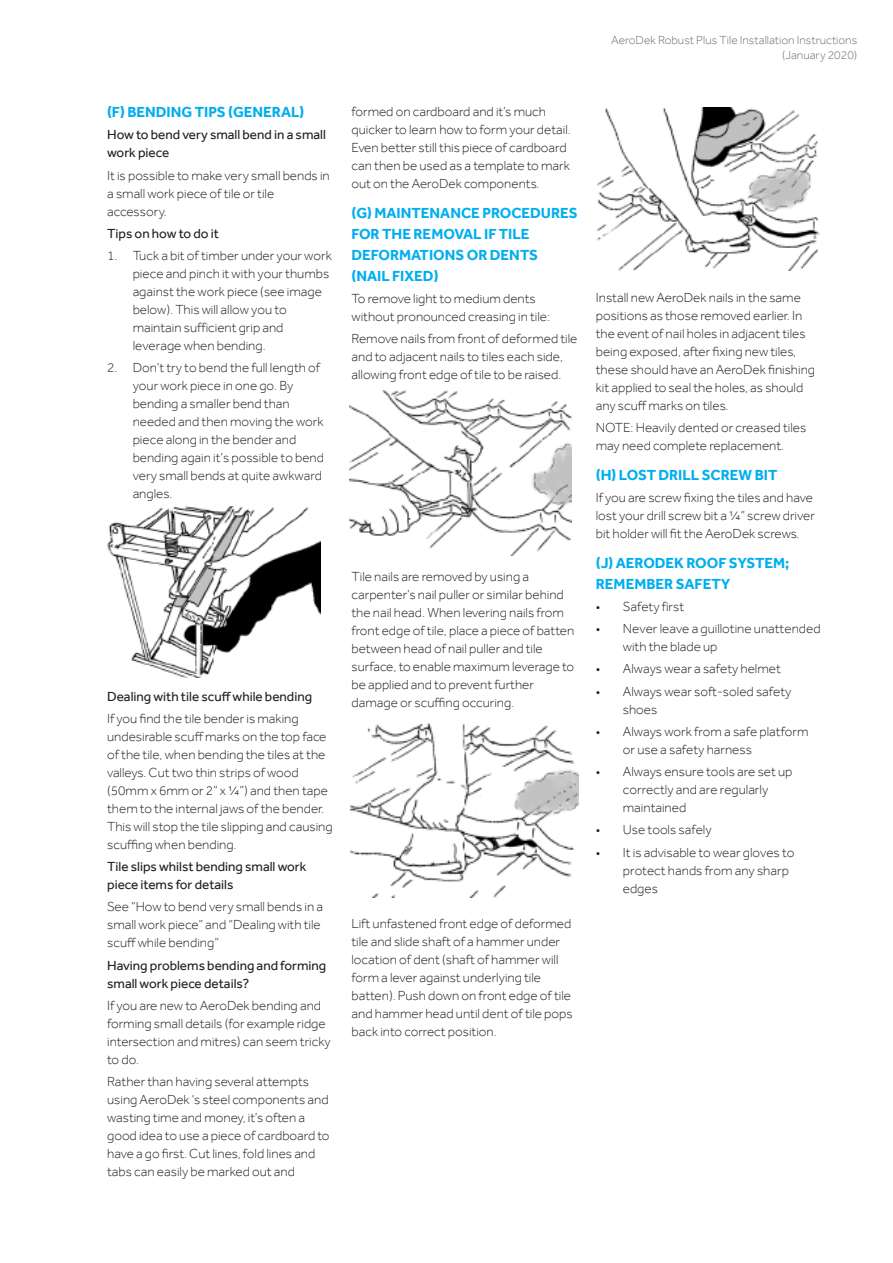
<style>
.page{position:relative;width:893px;height:1263px;background:#fff}
.page>*{position:absolute;margin:0;border:0;box-sizing:border-box;transform-origin:0 0}
.Subhead_Effra_10_14p{font:700 15px/21px "Effra";color:#00aeef}
.Body_Copy_Instructio{font:300 13.5px/18px "Effra";color:#231f20}
.Bulleted_list_6_-6{font:300 13.5px/18px "Effra";color:#231f20}
.Body_-_regular{font:13.5px/18px "Effra";color:#231f20}
.Bulleted_list_6_-6-2{font:13.5px "Effra";color:#231f20}
.Body_Copy_Instructio-2{font:13.5px/18px "Effra";color:#231f20}
.t1{font:300 12px/15.8px "Effra";color:#6c6d70;text-align:right}
</style>
<div class="page">
<img style="left:107px;top:506px;width:214px;height:171px">
<img style="left:597px;top:107px;width:223px;height:164px">
<img style="left:350px;top:390px;width:221px;height:166px">
<img style="left:350px;top:723px;width:228px;height:174px">
<p class="Subhead_Effra_10_14p" style="left:107px;top:101px;width:199px">(F) BENDING TIPS (GENERAL)</p>
<p class="Body_Copy_Instructio-2" style="left:107px;top:126px;width:220px">How to bend very small bend in a small work piece</p>
<p class="Body_Copy_Instructio" style="left:107px;top:166px;width:224px">It is possible to make very small bends in a small work piece of tile or tile accessory.</p>
<p class="Bulleted_list_6_-6-2" style="left:107px;top:225px;width:113px">Tips on how to do it</p>
<p class="Bulleted_list_6_-6" style="left:133px;top:247px;width:201px;text-indent:-26px">1. Tuck a bit of timber under your work piece and pinch it with your thumbs against the work piece (see image below). This will allow you to maintain sufficient grip and leverage when bending.</p>
<p class="Bulleted_list_6_-6" style="left:133px;top:359px;width:193px;text-indent:-26px">2. Don’t try to bend the full length of your work piece in one go. By bending a smaller bend than needed and then moving the work piece along in the bender and bending again it’s possible to bend very small bends at quite awkward angles.</p>
<p class="Bulleted_list_6_-6-2" style="left:107px;top:688px;width:206px">Dealing with tile scuff while bending</p>
<p class="Body_Copy_Instructio" style="left:107px;top:709px;width:227px">If you find the tile bender is making undesirable scuff marks on the top face of the tile, when bending the tiles at the valleys. Cut two thin strips of wood (50mm x 6mm or 2” x ¼”) and then tape them to the internal jaws of the bender.<br>This will stop the tile slipping and causing scuffing when bending.</p>
<p class="Body_-_regular" style="left:107px;top:857px;width:201px">Tile slips whilst bending small work piece items for details</p>
<p class="Body_Copy_Instructio" style="left:107px;top:898px;width:218px">See “How to bend very small bends in a small work piece” and “Dealing with tile scuff while bending”</p>
<p class="Body_-_regular" style="left:107px;top:956px;width:221px">Having problems bending and forming small work piece details?</p>
<p class="Body_Copy_Instructio" style="left:107px;top:996px;width:225px">If you are new to AeroDek bending and forming small details (for example ridge intersection and mitres) can seem tricky to do.</p>
<p class="Body_Copy_Instructio" style="left:107px;top:1072px;width:224px">Rather than having several attempts using AeroDek ‘s steel components and wasting time and money, it’s often a good idea to use a piece of cardboard to have a go first. Cut lines, fold lines and tabs can easily be marked out and</p>
<p class="Body_Copy_Instructio" style="left:351px;top:102px;width:221px">formed on cardboard and it’s much quicker to learn how to form your detail.<br>Even better still this piece of cardboard can then be used as a template to mark out on the AeroDek components.</p>
<p class="Subhead_Effra_10_14p" style="left:351px;top:202px;width:228px">(G) MAINTENANCE PROCEDURES<br>FOR THE REMOVAL IF TILE<br>DEFORMATIONS OR DENTS (NAIL FIXED)</p>
<p class="Body_Copy_Instructio" style="left:351px;top:289px;width:200px">To remove light to medium dents without pronounced creasing in tile:</p>
<p class="Body_Copy_Instructio" style="left:351px;top:329px;width:228px">Remove nails from front of deformed tile and to adjacent nails to tiles each side, allowing front edge of tile to be raised.</p>
<p class="Body_Copy_Instructio" style="left:351px;top:568px;width:224px">Tile nails are removed by using a carpenter’s nail puller or similar behind the nail head. When levering nails from front edge of tile, place a piece of batten between head of nail puller and tile surface, to enable maximum leverage to be applied and to prevent further damage or scuffing occuring.</p>
<p class="Body_Copy_Instructio" style="left:351px;top:914px;width:223px">Lift unfastened front edge of deformed tile and slide shaft of a hammer under location of dent (shaft of hammer will form a lever against underlying tile batten). Push down on front edge of tile and hammer head until dent of tile pops back into correct position.</p>
<p class="t1" style="left:611px;top:32px;width:247px">AeroDek Robust Plus Tile Installation Instructions (January 2020)</p>
<p class="Body_Copy_Instructio" style="left:596px;top:288px;width:221px">Install new AeroDek nails in the same positions as those removed earlier. In the event of nail holes in adjacent tiles being exposed, after fixing new tiles, these should have an AeroDek finishing kit applied to seal the holes, as should any scuff marks on tiles.</p>
<p class="Body_Copy_Instructio" style="left:596px;top:418px;width:212px">NOTE: Heavily dented or creased tiles may need complete replacement.</p>
<p class="Subhead_Effra_10_14p" style="left:596px;top:464px;width:183px">(H) LOST DRILL SCREW BIT</p>
<p class="Body_Copy_Instructio" style="left:596px;top:488px;width:221px">If you are screw fixing the tiles and have lost your drill screw bit a ¼” screw driver bit holder will fit the AeroDek screws.</p>
<p class="Subhead_Effra_10_14p" style="left:596px;top:552px;width:195px">(J) AERODEK ROOF SYSTEM;<br>REMEMBER SAFETY</p>
<p class="Body_Copy_Instructio" style="left:596px;top:597px;width:90px">• Safety first</p>
<p class="Body_Copy_Instructio" style="left:623px;top:619px;width:199px;text-indent:-27px">• Never leave a guillotine unattended with the blade up</p>
<p class="Body_Copy_Instructio" style="left:596px;top:660px;width:187px">• Always wear a safety helmet</p>
<p class="Body_Copy_Instructio" style="left:623px;top:682px;width:170px;text-indent:-27px">• Always wear soft-soled safety shoes</p>
<p class="Body_Copy_Instructio" style="left:623px;top:722px;width:187px;text-indent:-27px">• Always work from a safe platform or use a safety harness</p>
<p class="Body_Copy_Instructio" style="left:623px;top:762px;width:171px;text-indent:-27px">• Always ensure tools are set up correctly and are regularly maintained</p>
<p class="Body_Copy_Instructio" style="left:596px;top:821px;width:117px">• Use tools safely</p>
<p class="Body_Copy_Instructio" style="left:623px;top:843px;width:173px;text-indent:-27px">• It is advisable to wear gloves to protect hands from any sharp edges</p>
</div>
